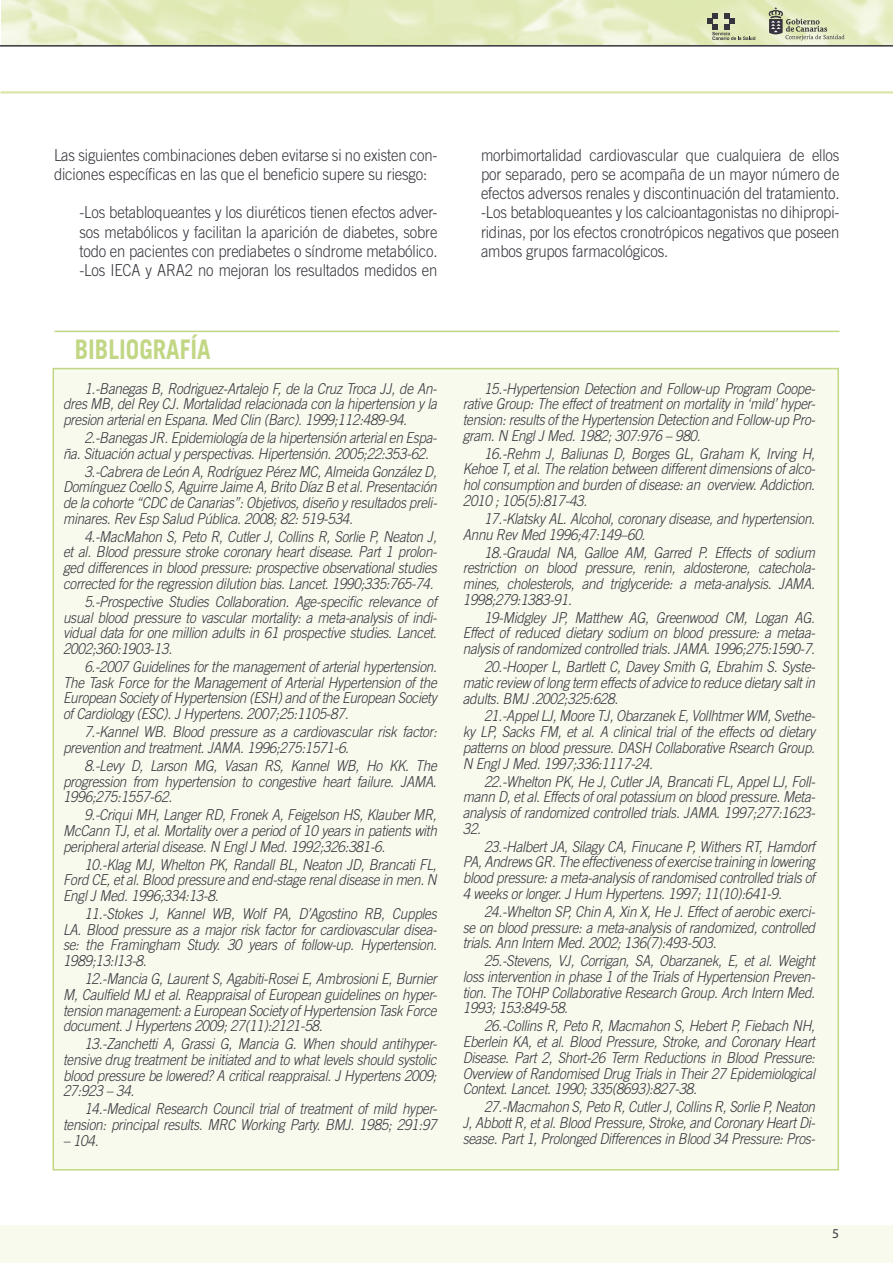
<style>
.page{position:relative;width:893px;height:1263px;background:#fff}
.page>*{position:absolute;margin:0;border:0;box-sizing:border-box;transform-origin:0 0}
.t1{font:700 27px "Trade Gothic LT Std";color:#c1d784;scale:.9 1}
.t2{font:300 16.5px/19.2px "Trade Gothic LT Std";letter-spacing:-.01em;color:#38343d;text-align:justify;scale:.9 1}
.t3{font:italic 300 15px/15.8px "Trade Gothic LT Std";letter-spacing:-.02em;color:#38343d;text-align:justify;scale:.9 1}
.t4{font:13.5px "Myriad Pro";color:#38343d}
</style>
<div class="page">
<img style="left:1px;top:0;width:892px;height:45px">
<div style="left:0;top:1225px;width:893px;height:38px;background:#f8faed"></div>
<hr style="left:0;top:45px;width:893px;height:2px;background:#38343d">
<svg style="left:707px;top:13px;width:48px;height:27px"></svg>
<svg style="left:769px;top:7px;width:76px;height:33px"></svg>
<hr style="left:0;top:91px;width:893px;height:3px;background:#dae5a7">
<div style="left:53px;top:368px;width:786px;height:802px;background:#f8faed;border:2px solid #c1d784"></div>
<hr style="left:54px;top:331px;width:785px;height:1px;background:#c1d784">
<p class="t2" style="left:54px;top:145px;width:428px">Las siguientes combinaciones deben evitarse si no existen con&shy;diciones específicas en las que el beneficio supere su riesgo:</p>
<p class="t2" style="left:80px;top:203px;width:399px">-Los betabloqueantes y los diuréticos tienen efectos adver&shy;sos metabólicos y facilitan la aparición de diabetes, sobre todo en pacientes con prediabetes o síndrome metabólico. -Los IECA y ARA2 no mejoran los resultados medidos en</p>
<h1 class="t1" style="left:75px;top:332px;width:152px">BIBLIOGRAFÍA</h1>
<p class="t3" style="left:63px;top:381px;width:417px;text-indent:21px">1.-Banegas B, Rodriguez-Artalejo F, de la Cruz Troca JJ, de An&shy;dres MB, del Rey CJ. Mortalidad relacionada con la hipertension y la presion arterial en Espana. Med Clin (Barc). 1999;112:489-94.</p>
<p class="t3" style="left:63px;top:430px;width:417px;text-indent:21px">2.-Banegas JR. Epidemiología de la hipertensión arterial en Espa&shy;ña. Situación actual y perspectivas. Hipertensión. 2005;22:353-62.</p>
<p class="t3" style="left:63px;top:464px;width:417px;text-indent:21px">3.-Cabrera de León A, Rodríguez Pérez MC, Almeida González D, Domínguez Coello S, Aguirre Jaime A, Brito Díaz B et al. Presentación de la cohorte “CDC de Canarias”: Objetivos, diseño y resultados preli&shy;minares. Rev Esp Salud Pública. 2008; 82: 519-534.</p>
<p class="t3" style="left:63px;top:529px;width:417px;text-indent:21px">4.-MacMahon S, Peto R, Cutler J, Collins R, Sorlie P, Neaton J, et al. Blood pressure stroke coronary heart disease. Part 1 prolon&shy;ged differences in blood pressure: prospective observational studies corrected for the regression dilution bias. Lancet. 1990;335:765-74.</p>
<p class="t3" style="left:63px;top:594px;width:417px;text-indent:21px">5.-Prospective Studies Collaboration. Age-specific relevance of usual blood pressure to vascular mortality: a meta-analysis of indi&shy;vidual data for one million adults in 61 prospective studies. Lancet.<br>2002;360:1903-13.</p>
<p class="t3" style="left:63px;top:659px;width:417px;text-indent:21px">6.-2007 Guidelines for the management of arterial hypertension.<br>The Task Force for the Management of Arterial Hypertension of the European Society of Hypertension (ESH) and of the European Society of Cardiology (ESC). J Hypertens. 2007;25:1105-87.</p>
<p class="t3" style="left:63px;top:724px;width:417px;text-indent:21px">7.-Kannel WB. Blood pressure as a cardiovascular risk factor: prevention and treatment. JAMA. 1996;275:1571-6.</p>
<p class="t3" style="left:63px;top:758px;width:417px;text-indent:21px">8.-Levy D, Larson MG, Vasan RS, Kannel WB, Ho KK. The progression from hypertension to congestive heart failure. JAMA.<br>1996;275:1557-62.</p>
<p class="t3" style="left:63px;top:807px;width:417px;text-indent:21px">9.-Criqui MH, Langer RD, Fronek A, Feigelson HS, Klauber MR, McCann TJ, et al. Mortality over a period of 10 years in patients with peripheral arterial disease. N Engl J Med. 1992;326:381-6.</p>
<p class="t3" style="left:63px;top:857px;width:417px;text-indent:21px">10.-Klag MJ, Whelton PK, Randall BL, Neaton JD, Brancati FL, Ford CE, et al. Blood pressure and end-stage renal disease in men. N Engl J Med. 1996;334:13-8.</p>
<p class="t3" style="left:63px;top:906px;width:417px;text-indent:21px">11.-Stokes J, Kannel WB, Wolf PA, D’Agostino RB, Cupples LA. Blood pressure as a major risk factor for cardiovascular disea&shy;se: the Framingham Study. 30 years of follow-up. Hypertension.<br>1989;13:I13-8.</p>
<p class="t3" style="left:63px;top:971px;width:417px;text-indent:21px">12.-Mancia G, Laurent S, Agabiti-Rosei E, Ambrosioni E, Burnier M, Caulfield MJ et al. Reappraisal of European guidelines on hyper&shy;tension management: a European Society of Hypertension Task Force document. J Hypertens 2009; 27(11):2121-58.</p>
<p class="t3" style="left:63px;top:1036px;width:417px;text-indent:21px">13.-Zanchetti A, Grassi G, Mancia G. When should antihyper&shy;tensive drug treatment be initiated and to what levels should systolic blood pressure be lowered? A critical reappraisal. J Hypertens 2009; 27:923 – 34.</p>
<p class="t3" style="left:63px;top:1101px;width:417px;text-align:right">14.-Medical Research Council trial of treatment of mild hyper&shy;tension: principal results. MRC Working Party. BMJ. 1985; 291:97</p>
<p class="t3" style="left:63px;top:1133px;width:41px">– 104.</p>
<p class="t2" style="left:481px;top:145px;width:400px">morbimortalidad cardiovascular que cualquiera de ellos por separado, pero se acompaña de un mayor número de efectos adversos renales y discontinuación del tratamiento. -Los betabloqueantes y los calcioantagonistas no dihipropi&shy;ridinas, por los efectos cronotrópicos negativos que poseen ambos grupos farmacológicos.</p>
<p class="t3" style="left:463px;top:381px;width:393px;text-indent:21px">15.-Hypertension Detection and Follow-up Program Coope&shy;rative Group: The effect of treatment on mortality in ‘mild’ hyper&shy;tension: results of the Hypertension Detection and Follow-up Pro&shy;gram. N Engl J Med. 1982; 307:976 – 980.</p>
<p class="t3" style="left:463px;top:446px;width:393px;text-indent:21px">16.-Rehm J, Baliunas D, Borges GL, Graham K, Irving H, Kehoe T, et al. The relation between different dimensions of alco&shy;hol consumption and burden of disease: an overview. Addiction.<br>2010 ; 105(5):817-43.</p>
<p class="t3" style="left:463px;top:511px;width:393px;text-indent:21px">17.-Klatsky AL. Alcohol, coronary disease, and hypertension.<br>Annu Rev Med 1996;47:149–60.</p>
<p class="t3" style="left:463px;top:545px;width:393px;text-indent:21px">18.-Graudal NA, Galloe AM, Garred P. Effects of sodium restriction on blood pressure, renin, aldosterone, catechola&shy;mines, cholesterols, and triglyceride: a meta-analysis. JAMA.<br>1998;279:1383-91.</p>
<p class="t3" style="left:463px;top:610px;width:393px;text-indent:21px">19-Midgley JP, Matthew AG, Greenwood CM, Logan AG.<br>Effect of reduced dietary sodium on blood pressure: a metaa&shy;nalysis of randomized controlled trials. JAMA. 1996;275:1590-7.</p>
<p class="t3" style="left:463px;top:659px;width:393px;text-indent:21px">20.-Hooper L, Bartlett C, Davey Smith G, Ebrahim S. Syste&shy;matic review of long term effects of advice to reduce dietary salt in adults. BMJ .2002;325:628.</p>
<p class="t3" style="left:463px;top:708px;width:393px;text-indent:21px">21.-Appel LJ, Moore TJ, Obarzanek E, Vollhtmer WM, Svethe&shy;ky LP, Sacks FM, et al. A clinical trial of the effects od dietary patterns on blood pressure. DASH Collaborative Rsearch Group.<br>N Engl J Med. 1997;336:1117-24.</p>
<p class="t3" style="left:463px;top:774px;width:393px;text-indent:21px">22.-Whelton PK, He J, Cutler JA, Brancati FL, Appel LJ, Foll&shy;mann D, et al. Effects of oral potassium on blood pressure. Meta&shy;analysis of randomized controlled trials. JAMA. 1997;277:1623- 32.</p>
<p class="t3" style="left:463px;top:839px;width:393px;text-indent:21px">23.-Halbert JA, Silagy CA, Finucane P, Withers RT, Hamdorf PA, Andrews GR. The effectiveness of exercise training in lowering blood pressure: a meta-analysis of randomised controlled trials of 4 weeks or longer. J Hum Hypertens. 1997; 11(10):641-9.</p>
<p class="t3" style="left:463px;top:904px;width:393px;text-indent:21px">24.-Whelton SP, Chin A, Xin X, He J. Effect of aerobic exerci&shy;se on blood pressure: a meta-analysis of randomized, controlled trials. Ann Intern Med. 2002; 136(7):493-503.</p>
<p class="t3" style="left:463px;top:953px;width:393px;text-indent:21px">25.-Stevens, VJ, Corrigan, SA, Obarzanek, E, et al. Weight loss intervention in phase 1 of the Trials of Hypertension Preven&shy;tion. The TOHP Collaborative Research Group. Arch Intern Med.<br>1993; 153:849-58.</p>
<p class="t3" style="left:463px;top:1018px;width:393px;text-indent:21px">26.-Collins R, Peto R, Macmahon S, Hebert P, Fiebach NH, Eberlein KA, et al. Blood Pressure, Stroke, and Coronary Heart Disease. Part 2, Short-26 Term Reductions in Blood Pressure:<br>Overview of Randomised Drug Trials in Their 27 Epidemiological Context. Lancet. 1990; 335(8693):827-38.</p>
<p class="t3" style="left:463px;top:1099px;width:393px;text-indent:21px">27.-Macmahon S, Peto R, Cutler J, Collins R, Sorlie P, Neaton J, Abbott R, et al. Blood Pressure, Stroke, and Coronary Heart Di&shy;sease. Part 1, Prolonged Differences in Blood 34 Pressure: Pros-</p>
<p class="t4" style="left:832px;top:1225px;width:8px">5</p>
</div>
